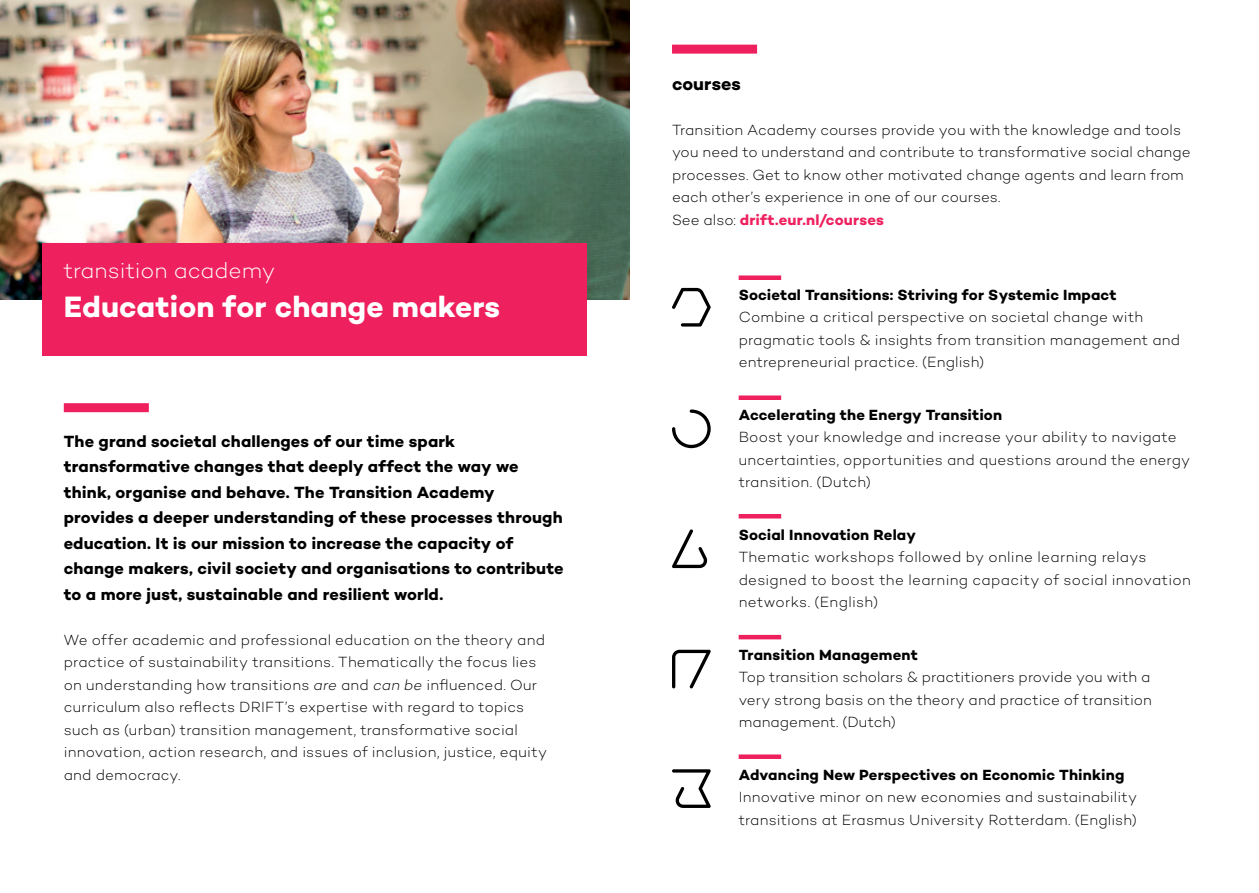
<style>
.page{position:relative;width:1259px;height:893px;background:#fff}
.page>*{position:absolute;margin:0;border:0;box-sizing:border-box;transform-origin:0 0}
.t1{font:30px "Campton Bold DEMO";color:#fff}
.t2{font:300 22.5px "Campton";color:#fff}
.t3{font:18px "Campton Bold DEMO";color:#000}
.t4{font:16.5px/25.5px "Campton Bold DEMO";letter-spacing:.005em;color:#000}
.t5{font:300 15px/22.5px "Campton";letter-spacing:.01em;color:#000}
.t6{font:15px "Campton Bold DEMO";letter-spacing:.01em;color:#000}
.t7{font:15px "Campton Bold DEMO";letter-spacing:.01em;color:#ee205d}
.s1{font-style:italic}
.s2{font-family:"Campton";font-weight:300;color:#000}
.s3{font-family:"Campton";font-weight:700;font-style:italic}
</style>
<div class="page">
<img style="left:0;top:0;width:629px;height:300px">
<div style="left:64px;top:403px;width:85px;height:9px;background:#ee205d"></div>
<div style="left:43px;top:243px;width:544px;height:113px;background:#ee205d"></div>
<div style="left:672px;top:45px;width:85px;height:9px;background:#ee205d"></div>
<svg style="left:672px;top:529px;width:35px;height:39px"></svg>
<svg style="left:672px;top:650px;width:39px;height:38px"></svg>
<svg style="left:672px;top:409px;width:38px;height:39px"></svg>
<svg style="left:672px;top:769px;width:39px;height:39px"></svg>
<svg style="left:672px;top:288px;width:39px;height:39px"></svg>
<div style="left:738px;top:395px;width:43px;height:5px;background:#ee205d"></div>
<hr style="left:738px;top:514px;width:43px;height:4px;background:#ee205d">
<hr style="left:738px;top:635px;width:43px;height:4px;background:#ee205d">
<div style="left:738px;top:754px;width:43px;height:5px;background:#ee205d"></div>
<div style="left:738px;top:275px;width:43px;height:5px;background:#ee205d"></div>
<h2 class="t2" style="left:64px;top:256px;width:213px">transition academy</h2>
<h1 class="t1" style="left:64px;top:290px;width:438px">Education for change makers</h1>
<p class="t4" style="left:64px;top:429px;width:501px">The grand societal challenges of our time spark transformative changes that deeply affect the way we think, organise and behave. The Transition Academy provides a deeper understanding of these processes through education. It is our mission to increase the capacity of change makers, civil society and organisations to contribute to a more just, sustainable and resilient world.</p>
<p class="t5" style="left:64px;top:628px;width:485px">We offer academic and professional education on the theory and practice of sustainability transitions. Thematically the focus lies on understanding how transitions <span class="s1">are</span> and <span class="s1">can be</span> influenced. Our curriculum also reflects DRIFT’s expertise with regard to topics such as (urban) transition management, transformative social innovation, action research, and issues of inclusion, justice, equity and democracy.</p>
<p class="t3" style="left:672px;top:73px;width:70px">courses</p>
<p class="t5" style="left:672px;top:118px;width:520px">Transition Academy courses provide you with the knowledge and tools you need to understand and contribute to transformative social change processes. Get to know other motivated change agents and learn from each other’s experience in one of our courses.</p>
<p class="t7" style="left:672px;top:211px;width:213px"><span class="s2">See also:</span> drift.eur.nl<span class="s3">/</span>courses</p>
<p class="t6" style="left:738px;top:286px;width:379px">Societal Transitions: Striving for Systemic Impact</p>
<p class="t5" style="left:738px;top:306px;width:443px">Combine a critical perspective on societal change with pragmatic tools &amp; insights from transition management and entrepreneurial practice. (English)</p>
<p class="t6" style="left:738px;top:406px;width:265px">Accelerating the Energy Transition</p>
<p class="t5" style="left:738px;top:426px;width:453px">Boost your knowledge and increase your ability to navigate uncertainties, opportunities and questions around the energy transition. (Dutch)</p>
<p class="t6" style="left:738px;top:526px;width:179px">Social Innovation Relay</p>
<p class="t5" style="left:738px;top:546px;width:453px">Thematic workshops followed by online learning relays designed to boost the learning capacity of social innovation networks. (English)</p>
<p class="t6" style="left:738px;top:646px;width:181px">Transition Management</p>
<p class="t5" style="left:738px;top:666px;width:415px;text-align:justify">Top transition scholars &amp; practitioners provide you with a very strong basis on the theory and practice of transition management. (Dutch)</p>
<p class="t6" style="left:738px;top:766px;width:387px">Advancing New Perspectives on Economic Thinking</p>
<p class="t5" style="left:738px;top:786px;width:400px">Innovative minor on new economies and sustainability transitions at Erasmus University Rotterdam. (English)</p>
</div>
